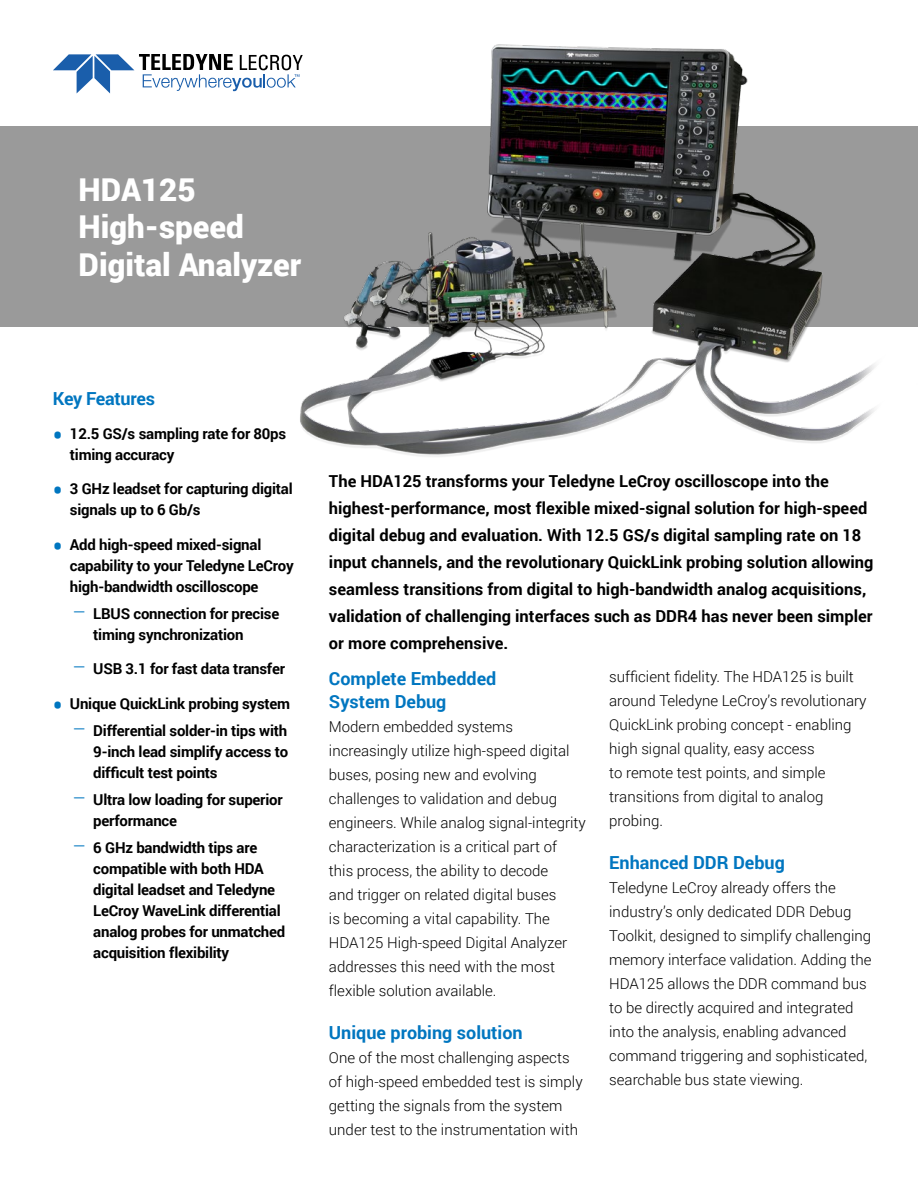
<style>
.page{position:relative;width:918px;height:1188px;background:#fff}
.page>*{position:absolute;margin:0;border:0;box-sizing:border-box;transform-origin:0 0}
.t1{font:900 31.5px/37.8px "Roboto";color:#fff}
.t2{font:700 18px/22.5px "Roboto";color:#0076c0}
.t3{font:700 16.5px/27px "Roboto";color:#000}
.t4{font:300 15px/24px "Roboto";color:#000}
.t5{font:700 15px/21px "Roboto";letter-spacing:-.015em;color:#000}
.s1{font-size:27px;color:#0076c0}
.s2{font-weight:300;font-size:19.5px;color:#0076c0}
</style>
<div class="page">
<div style="left:0;top:126px;width:918px;height:201px;background:#9a9a9a"></div>
<svg style="left:53px;top:54px;width:217px;height:39px"></svg>
<img style="left:270px;top:44px;width:606px;height:413px">
<h1 class="t1" style="left:79px;top:169px;width:224px">HDA125<br>High-speed<br>Digital Analyzer</h1>
<p class="t2" style="left:53px;top:386px;width:104px">Key Features</p>
<p class="t5" style="left:70px;top:422px;width:218px;text-indent:-17px"><span class="s1">•</span> 12.5 GS/s sampling rate for 80ps timing accuracy</p>
<p class="t5" style="left:70px;top:478px;width:224px;text-indent:-17px"><span class="s1">•</span> 3 GHz leadset for capturing digital signals up to 6 Gb/s</p>
<p class="t5" style="left:70px;top:533px;width:225px;text-indent:-17px"><span class="s1">•</span> Add high-speed mixed-signal capability to your Teledyne LeCroy high-bandwidth oscilloscope</p>
<p class="t5" style="left:93px;top:602px;width:188px;text-indent:-21px"><span class="s2">–</span> LBUS connection for precise timing synchronization</p>
<p class="t5" style="left:72px;top:658px;width:214px"><span class="s2">–</span> USB 3.1 for fast data transfer</p>
<p class="t5" style="left:53px;top:692px;width:239px"><span class="s1">•</span> Unique QuickLink probing system</p>
<p class="t5" style="left:93px;top:719px;width:196px;text-align:justify;text-indent:-21px"><span class="s2">–</span> Differential solder-in tips with 9-inch lead simplify access to difficult test points</p>
<p class="t5" style="left:93px;top:788px;width:191px;text-indent:-21px"><span class="s2">–</span> Ultra low loading for superior performance</p>
<p class="t5" style="left:93px;top:836px;width:194px;text-indent:-21px"><span class="s2">–</span> 6 GHz bandwidth tips are compatible with both HDA digital leadset and Teledyne<br>LeCroy WaveLink differential analog probes for unmatched acquisition flexibility</p>
<p class="t3" style="left:329px;top:467px;width:546px">The HDA125 transforms your Teledyne LeCroy oscilloscope into the highest-performance, most flexible mixed-signal solution for high-speed digital debug and evaluation. With 12.5 GS/s digital sampling rate on 18 input channels, and the revolutionary QuickLink probing solution allowing seamless transitions from digital to high-bandwidth analog acquisitions, validation of challenging interfaces such as DDR4 has never been simpler or more comprehensive.</p>
<p class="t2" style="left:329px;top:667px;width:169px">Complete Embedded<br>System Debug</p>
<p class="t4" style="left:329px;top:714px;width:258px">Modern embedded systems increasingly utilize high-speed digital buses, posing new and evolving challenges to validation and debug engineers. While analog signal-integrity characterization is a critical part of<br>this process, the ability to decode<br>and trigger on related digital buses<br>is becoming a vital capability. The HDA125 High-speed Digital Analyzer addresses this need with the most flexible solution available.</p>
<p class="t2" style="left:329px;top:1020px;width:195px">Unique probing solution</p>
<p class="t4" style="left:329px;top:1045px;width:255px">One of the most challenging aspects of high-speed embedded test is simply getting the signals from the system under test to the instrumentation with</p>
<p class="t4" style="left:609px;top:664px;width:259px">sufficient fidelity. The HDA125 is built around Teledyne LeCroy’s revolutionary QuickLink probing concept - enabling high signal quality, easy access<br>to remote test points, and simple transitions from digital to analog probing.</p>
<p class="t2" style="left:609px;top:851px;width:177px">Enhanced DDR Debug</p>
<p class="t4" style="left:609px;top:875px;width:264px">Teledyne LeCroy already offers the industry’s only dedicated DDR Debug Toolkit, designed to simplify challenging memory interface validation. Adding the HDA125 allows the DDR command bus to be directly acquired and integrated into the analysis, enabling advanced command triggering and sophisticated, searchable bus state viewing.</p>
</div>
